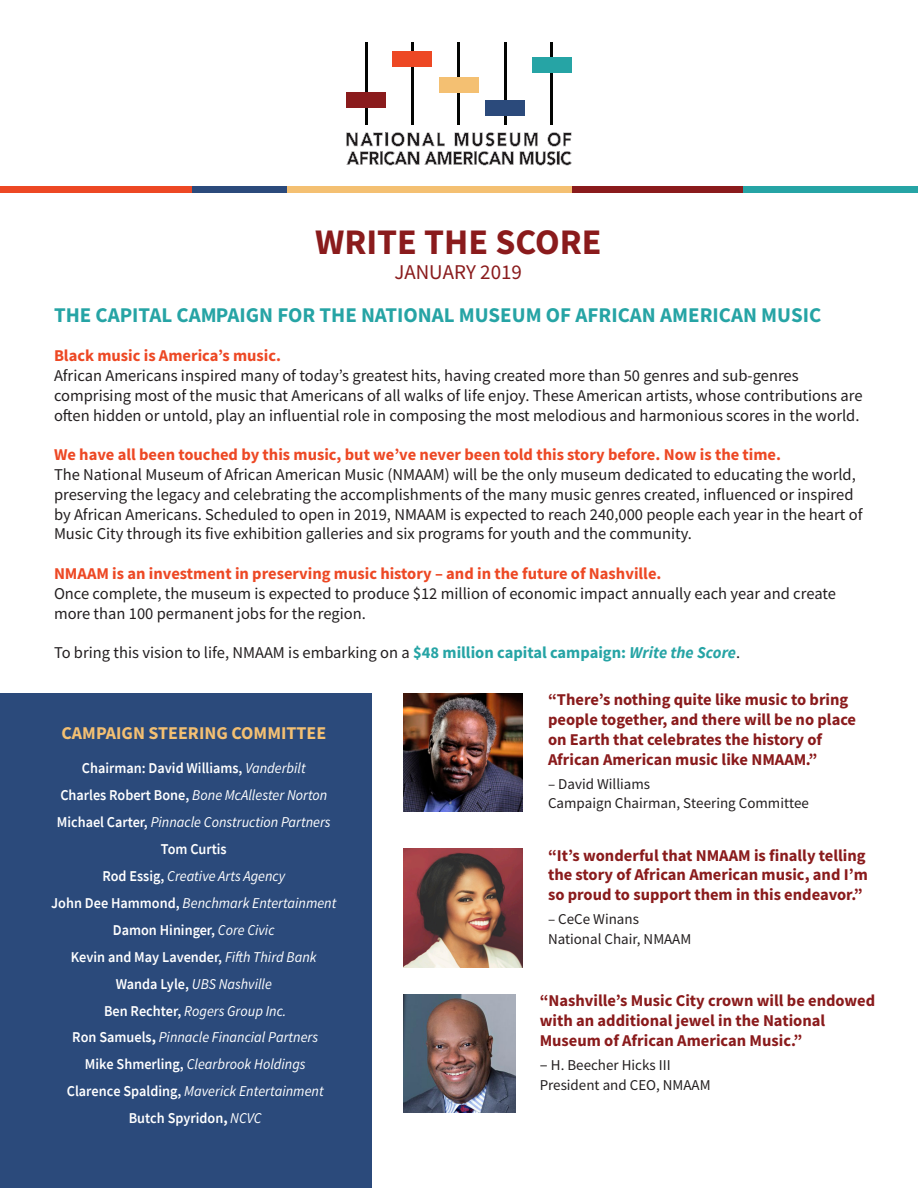
<style>
.page{position:relative;width:918px;height:1188px;background:#fff}
.page>*{position:absolute;margin:0;border:0;box-sizing:border-box;transform-origin:0 0}
.body{font:700 36px "Source Sans Pro";color:#8a1b1c}
.body-2{font:700 21px/42.8px "Source Sans Pro";color:#26a4a5}
.body-3{font:700 18px "Source Sans Pro";color:#f4c072}
.body-4{font:16.5px/19.8px "Source Sans Pro";color:#231f20}
.body-5{font:700 16.5px/19.8px "Source Sans Pro";color:#8a1b1c}
.body-6{font:italic 15px/26.8px "Source Sans Pro";color:#fff;text-align:center;scale:.95 1}
.body-7{font:15px/19.5px "Source Sans Pro";color:#231f20}
.s1{font-weight:400;color:#8a1b1c}
.s2{font-weight:700;color:#ed4824}
.s3{font-weight:700;color:#26a4a5}
.s4{font-weight:700;font-style:italic;color:#26a4a5}
.s5{font-weight:600;font-style:normal}
.s6{font-weight:700;font-style:normal}
.s7{font-size:16.5px}
</style>
<div class="page">
<img style="left:403px;top:693px;width:119px;height:119px">
<img style="left:403px;top:994px;width:112px;height:119px">
<img style="left:403px;top:848px;width:119px;height:119px">
<div style="left:0;top:186px;width:192px;height:7px;background:#ed4824"></div>
<div style="left:286px;top:186px;width:286px;height:7px;background:#f4c072"></div>
<div style="left:743px;top:186px;width:175px;height:7px;background:#26a4a5"></div>
<div style="left:192px;top:186px;width:95px;height:7px;background:#2b4a7b"></div>
<div style="left:572px;top:186px;width:171px;height:7px;background:#8a1b1c"></div>
<svg style="left:346px;top:132px;width:226px;height:33px"></svg>
<hr style="left:411px;top:42px;width:2px;height:82px;background:#040503">
<div style="left:393px;top:51px;width:39px;height:15px;background:#ed4824"></div>
<hr style="left:458px;top:42px;width:2px;height:82px;background:#040503">
<div style="left:439px;top:77px;width:40px;height:15px;background:#f4c072"></div>
<hr style="left:504px;top:42px;width:2px;height:82px;background:#040503">
<div style="left:485px;top:100px;width:40px;height:15px;background:#2b4a7b"></div>
<hr style="left:550px;top:42px;width:3px;height:82px;background:#040503">
<div style="left:532px;top:58px;width:39px;height:15px;background:#26a4a5"></div>
<hr style="left:365px;top:42px;width:2px;height:82px;background:#040503">
<div style="left:346px;top:93px;width:40px;height:15px;background:#8a1b1c"></div>
<div style="left:0;top:693px;width:372px;height:495px;background:#2b4a7b"></div>
<p class="body" style="left:315px;top:217px;width:288px">WRITE THE SCORE</p>
<p class="body-2" style="left:54px;top:250px;width:769px;text-indent:341px"><span class="s1">JANUARY 2019<br></span>THE CAPITAL CAMPAIGN FOR THE NATIONAL MUSEUM OF AFRICAN AMERICAN MUSIC</p>
<p class="body-4" style="left:54px;top:346px;width:810px"><span class="s2">Black music is America’s music.<br></span>African Americans inspired many of today’s greatest hits, having created more than 50 genres and sub-genres comprising most of the music that Americans of all walks of life enjoy. These American artists, whose contributions are often hidden or untold, play an influential role in composing the most melodious and harmonious scores in the world.</p>
<p class="body-4" style="left:54px;top:445px;width:810px"><span class="s2">We have all been touched by this music, but we’ve never been told this story before. Now is the time.<br></span>The National Museum of African American Music (NMAAM) will be the only museum dedicated to educating the world, preserving the legacy and celebrating the accomplishments of the many music genres created, influenced or inspired by African Americans. Scheduled to open in 2019, NMAAM is expected to reach 240,000 people each year in the heart of Music City through its five exhibition galleries and six programs for youth and the community.</p>
<p class="body-4" style="left:54px;top:564px;width:783px"><span class="s2">NMAAM is an investment in preserving music history – and in the future of Nashville.<br></span>Once complete, the museum is expected to produce $12 million of economic impact annually each year and create more than 100 permanent jobs for the region.</p>
<p class="body-4" style="left:54px;top:643px;width:688px">To bring this vision to life, NMAAM is embarking on a <span class="s3">$48 million capital campaign:</span> <span class="s4">Write the Score</span>.</p>
<p class="body-3" style="left:61px;top:721px;width:266px">CAMPAIGN STEERING COMMITTEE</p>
<p class="body-6" style="left:51px;top:755px;width:302px"><span class="s5">Chairman: David Williams,</span> Vanderbilt<br><span class="s5">Charles Robert Bone,</span> Bone McAllester Norton <span class="s5">Michael Carter,</span> Pinnacle Construction Partners <span class="s5">Tom Curtis<br>Rod Essig,</span> Creative Arts Agency<br><span class="s5">John Dee Hammond,</span> Benchmark Entertainment <span class="s5">Damon Hininger,</span> Core Civic<br><span class="s5">Kevin and May Lavender,</span> Fifth Third Bank <span class="s5">Wanda Lyle,</span> UBS Nashville<br><span class="s5">Ben Rechter,</span> Rogers Group Inc.<br><span class="s5">Ron Samuels</span><span class="s6">,</span> Pinnacle Financial Partners<br><span class="s5">Mike Shmerling,</span> Clearbrook Holdings<br><span class="s5">Clarence Spalding,</span> Maverick Entertainment <span class="s5">Butch Spyridon</span><span class="s6">,</span> NCVC</p>
<p class="body-5" style="left:548px;top:690px;width:310px">“There’s nothing quite like music to bring people together, and there will be no place on Earth that celebrates the history of African American music like NMAAM.”</p>
<p class="body-7" style="left:548px;top:774px;width:263px">– David Williams<br>Campaign Chairman, Steering Committee</p>
<p class="body-5" style="left:548px;top:845px;width:321px">“It’s wonderful that NMAAM is finally telling the story of African American music, and I’m so proud to support them in this endeavor.”</p>
<p class="body-7" style="left:548px;top:909px;width:145px">– CeCe Winans<br>National Chair, NMAAM</p>
<p class="body-5" style="left:540px;top:991px;width:337px">“Nashville’s Music City crown will be endowed with an additional jewel in the National<br>Museum of African American Music.”</p>
<p class="body-7" style="left:540px;top:1055px;width:132px"><span class="s7">–</span> H. Beecher Hicks III</p>
<p class="body-7" style="left:540px;top:1075px;width:172px">President and CEO, NMAAM</p>
</div>
